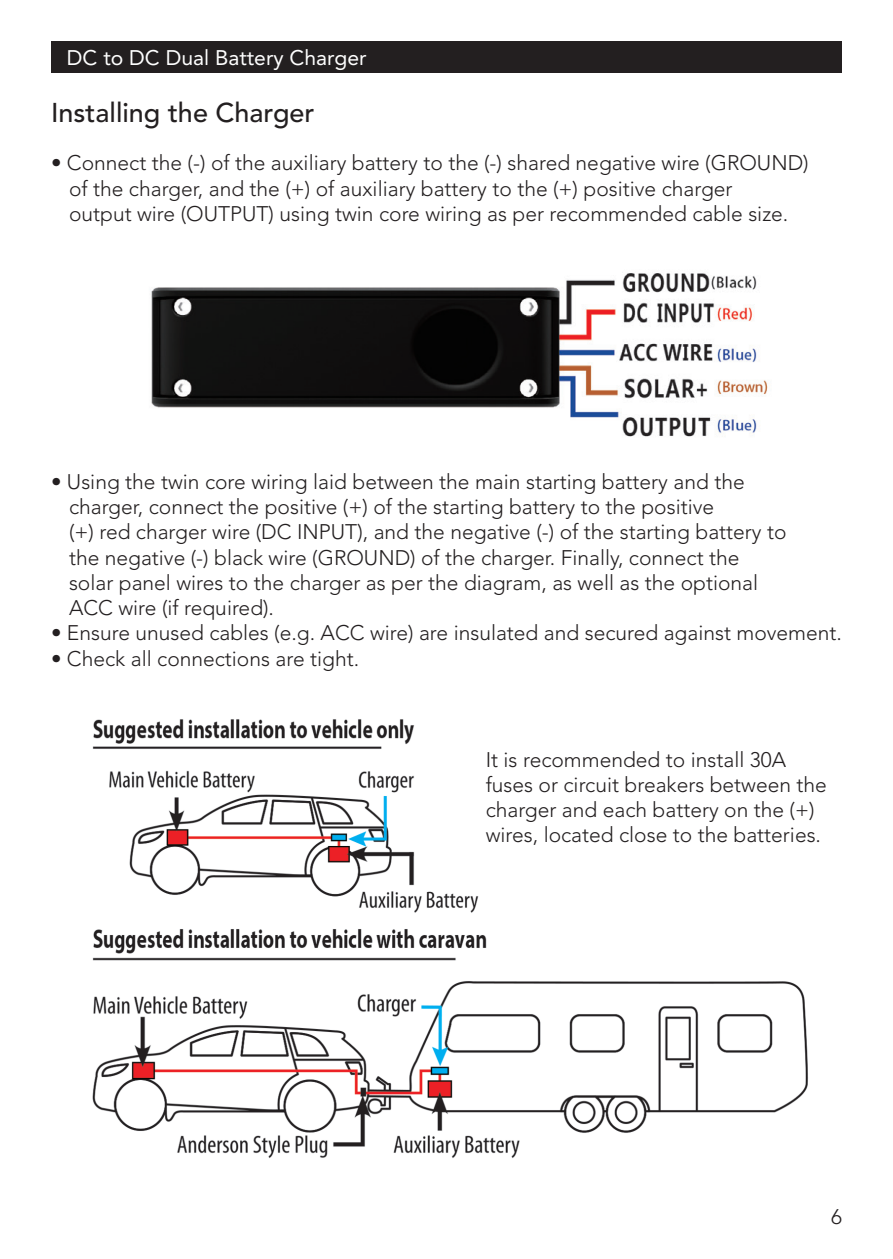
<style>
.page{position:relative;width:893px;height:1259px;background:#fff}
.page>*{position:absolute;margin:0;border:0;box-sizing:border-box;transform-origin:0 0}
.t1{font:500 27px "Avenir LT Std";color:#231f20}
.t2{font:300 21px/25.2px "Avenir LT Std";color:#231f20}
.t3{font:21px "Avenir LT Std";color:#fff}
</style>
<div class="page">
<div style="left:51px;top:42px;width:791px;height:31px;background:#231f20"></div>
<img style="left:92px;top:719px;width:716px;height:439px">
<img style="left:151px;top:273px;width:617px;height:164px">
<p class="t3" style="left:67px;top:46px;width:301px">DC to DC Dual Battery Charger</p>
<p class="t1" style="left:51px;top:97px;width:265px">Installing the Charger</p>
<p class="t2" style="left:51px;top:151px;width:759px">• Connect the (-) of the auxiliary battery to the (-) shared negative wire (GROUND)</p>
<p class="t2" style="left:69px;top:176px;width:665px">of the charger, and the (+) of auxiliary battery to the (+) positive charger</p>
<p class="t2" style="left:69px;top:201px;width:721px">output wire (OUTPUT) using twin core wiring as per recommended cable size.</p>
<p class="t2" style="left:51px;top:469px;width:695px">• Using the twin core wiring laid between the main starting battery and the</p>
<p class="t2" style="left:69px;top:494px;width:647px">charger, connect the positive (+) of the starting battery to the positive</p>
<p class="t2" style="left:69px;top:520px;width:719px">(+) red charger wire (DC INPUT), and the negative (-) of the starting battery to</p>
<p class="t2" style="left:69px;top:545px;width:672px">the negative (-) black wire (GROUND) of the charger. Finally, connect the</p>
<p class="t2" style="left:69px;top:570px;width:691px">solar panel wires to the charger as per the diagram, as well as the optional</p>
<p class="t2" style="left:69px;top:595px;width:207px">ACC wire (if required).</p>
<p class="t2" style="left:51px;top:620px;width:792px">• Ensure unused cables (e.g. ACC wire) are insulated and secured against movement.</p>
<p class="t2" style="left:51px;top:646px;width:310px">• Check all connections are tight.</p>
<p class="t2" style="left:486px;top:747px;width:343px">It is recommended to install 30A fuses or circuit breakers between the charger and each battery on the (+) wires, located close to the batteries.</p>
<p class="t2" style="left:831px;top:1204px;width:12px">6</p>
</div>
